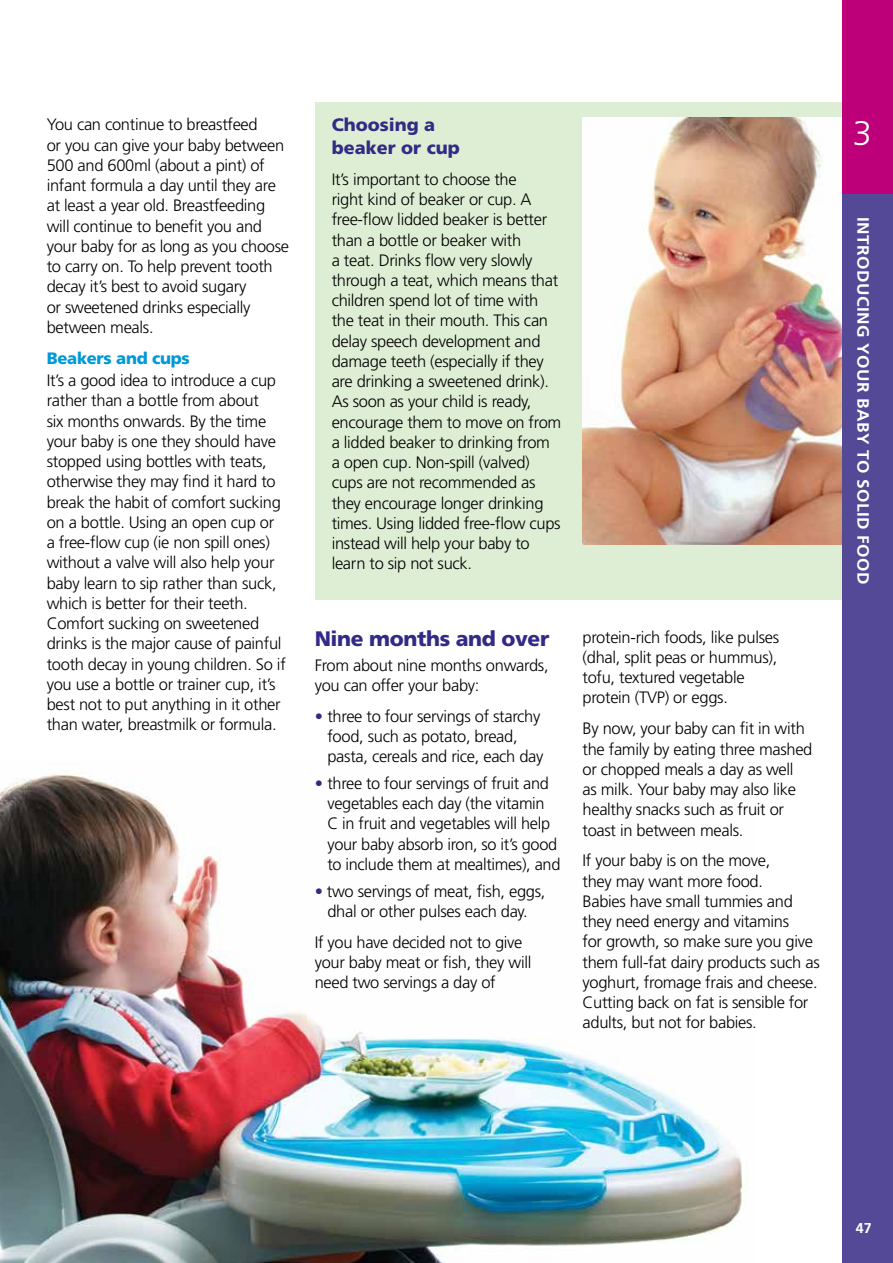
<style>
.page{position:relative;width:893px;height:1263px;background:#fff}
.page>*{position:absolute;margin:0;border:0;box-sizing:border-box;transform-origin:0 0}
.t1{font:300 34.2px "Frutiger";color:#fff}
.t2{font:900 21px "Frutiger";letter-spacing:-.02em;color:#332a86}
.t3{font:900 18px/22.5px "Frutiger";color:#332a86}
.t4{font:300 16.5px/20.2px "Frutiger";letter-spacing:-.02em;color:#000}
.t5{font:900 16.5px "Frutiger";letter-spacing:-.02em;color:#0099d8}
.t6{font:700 16.35px "Frutiger";letter-spacing:.025em;color:#fff;scale:1.05 1}
.t7{font:700 14.25px "Frutiger";color:#fff}
.s1{color:#332a86}
</style>
<div class="page">
<img style="left:1px;top:772px;width:744px;height:491px">
<div style="left:315px;top:102px;width:530px;height:497px;background:#deeed4"></div>
<img style="left:583px;top:117px;width:259px;height:427px">
<div style="left:842px;top:164px;width:51px;height:1099px;background:#534996"></div>
<div style="left:842px;top:0;width:51px;height:193px;background:#bd007a"></div>
<p class="t4" style="left:47px;top:114px;width:244px">You can continue to breastfeed<br>or you can give your baby between<br>500 and 600ml (about a pint) of infant formula a day until they are at least a year old. Breastfeeding will continue to benefit you and your baby for as long as you choose to carry on. To help prevent tooth decay it’s best to avoid sugary<br>or sweetened drinks especially between meals.</p>
<p class="t5" style="left:47px;top:348px;width:144px">Beakers and cups</p>
<p class="t4" style="left:47px;top:370px;width:241px">It’s a good idea to introduce a cup rather than a bottle from about<br>six months onwards. By the time your baby is one they should have stopped using bottles with teats, otherwise they may find it hard to break the habit of comfort sucking on a bottle. Using an open cup or a free-flow cup (ie non spill ones) without a valve will also help your baby learn to sip rather than suck, which is better for their teeth.<br>Comfort sucking on sweetened drinks is the major cause of painful tooth decay in young children. So if you use a bottle or trainer cup, it’s best not to put anything in it other than water, breastmilk or formula.</p>
<p class="t3" style="left:332px;top:114px;width:130px">Choosing a beaker or cup</p>
<p class="t4" style="left:332px;top:169px;width:231px">It’s important to choose the<br>right kind of beaker or cup. A free-flow lidded beaker is better than a bottle or beaker with<br>a teat. Drinks flow very slowly through a teat, which means that children spend lot of time with the teat in their mouth. This can delay speech development and damage teeth (especially if they are drinking a sweetened drink).<br>As soon as your child is ready, encourage them to move on from a lidded beaker to drinking from a open cup. Non-spill (valved) cups are not recommended as they encourage longer drinking times. Using lidded free-flow cups instead will help your baby to learn to sip not suck.</p>
<p class="t2" style="left:315px;top:626px;width:236px">Nine months and over</p>
<p class="t4" style="left:315px;top:655px;width:235px">From about nine months onwards, you can offer your baby:</p>
<p class="t4" style="left:327px;top:706px;width:218px;text-indent:-13px"><span class="s1">•</span> three to four servings of starchy food, such as potato, bread, pasta, cereals and rice, each day</p>
<p class="t4" style="left:327px;top:773px;width:234px;text-indent:-13px"><span class="s1">•</span> three to four servings of fruit and vegetables each day (the vitamin<br>C in fruit and vegetables will help your baby absorb iron, so it’s good to include them at mealtimes), and</p>
<p class="t4" style="left:315px;top:881px;width:232px;text-align:center"><span class="s1">•</span> two servings of meat, fish, eggs, dhal or other pulses each day.</p>
<p class="t4" style="left:315px;top:932px;width:218px">If you have decided not to give your baby meat or fish, they will need two servings a day of</p>
<p class="t4" style="left:583px;top:627px;width:198px">protein-rich foods, like pulses (dhal, split peas or hummus), tofu, textured vegetable protein (TVP) or eggs.</p>
<p class="t4" style="left:583px;top:718px;width:231px">By now, your baby can fit in with the family by eating three mashed or chopped meals a day as well<br>as milk. Your baby may also like healthy snacks such as fruit or toast in between meals.</p>
<p class="t4" style="left:583px;top:850px;width:239px">If your baby is on the move,<br>they may want more food.<br>Babies have small tummies and they need energy and vitamins<br>for growth, so make sure you give them full-fat dairy products such as yoghurt, fromage frais and cheese.<br>Cutting back on fat is sensible for adults, but not for babies.</p>
<h1 class="t1" style="left:853px;top:114px;width:21px">3</h1>
<p class="t6" style="left:873px;top:217px;width:351px;rotate:90deg">INTRODUCING YOUR BABY TO SOLID FOOD</p>
<p class="t7" style="left:856px;top:1220px;width:17px">47</p>
</div>
